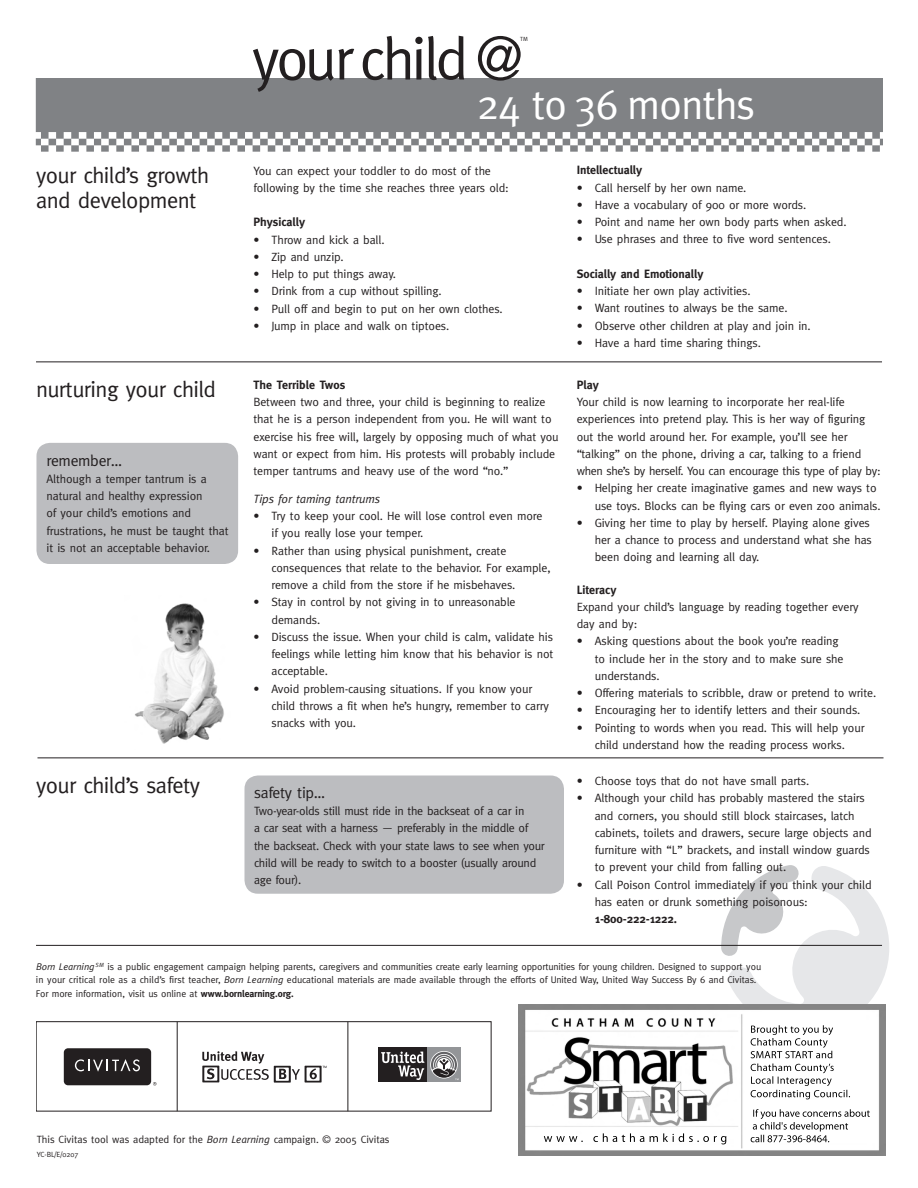
<style>
.page{position:relative;width:918px;height:1188px;background:#fff}
.page>*{position:absolute;margin:0;border:0;box-sizing:border-box;transform-origin:0 0}
.t1{font:60px "Meta";letter-spacing:-.05em;color:#231f20}
.t2{font:42px "Meta";letter-spacing:-.025em;color:#fff}
.section_heads{font:22.5px/25.5px "Meta";letter-spacing:-.025em;color:#231f20}
.blurb_heads{font:15.75px "Meta";letter-spacing:-.02em;color:#231f20}
.bullets_body{font:12px/17.2px "Meta";letter-spacing:-.01em;color:#231f20}
.main_body_8_11_5{font:12px/17.2px "Meta";letter-spacing:-.01em;color:#231f20}
.bold_subheads_8_11_5{font:700 12px "Meta";color:#231f20}
.main_body_8_11_5-2{font:italic 12px "Meta";letter-spacing:-.01em;color:#231f20}
.main_body_8_11_5-3{font:10.5px "Meta";letter-spacing:-.005em;color:#231f20}
.main_body_8_11_5-4{font:9.75px/13.5px "Meta";letter-spacing:-.01em;color:#231f20}
.main_body_8_11_5-5{font:7.5px "Meta";letter-spacing:-.005em;color:#231f20}
.t3{font:6px "Meta";color:#231f20}
.s1{font-weight:700}
.s2{font-style:italic}
</style>
<div class="page">
<svg style="left:721px;top:865px;width:168px;height:139px"></svg>
<div style="left:64px;top:1048px;width:87px;height:37px;background:#231f20;border-radius:4px"></div>
<svg style="left:153px;top:1082px;width:4px;height:4px"></svg>
<svg style="left:75px;top:1059px;width:65px;height:13px"></svg>
<hr style="left:348px;top:1022px;width:1px;height:89px;background:#231f20">
<hr style="left:177px;top:1022px;width:1px;height:89px;background:#231f20">
<svg style="left:378px;top:1047px;width:83px;height:35px"></svg>
<div style="left:427px;top:1048px;width:34px;height:34px;background:#939598"></div>
<svg style="left:430px;top:1051px;width:28px;height:28px"></svg>
<div style="left:379px;top:1048px;width:48px;height:34px;background:#231f20"></div>
<svg style="left:431px;top:1052px;width:28px;height:28px"></svg>
<svg style="left:381px;top:1052px;width:43px;height:28px"></svg>
<div style="left:36px;top:1021px;width:455px;height:90px;border:1px solid #231f20"></div>
<svg style="left:202px;top:1051px;width:125px;height:32px"></svg>
<img style="left:35px;top:78px;width:847px;height:74px">
<hr style="left:38px;top:758px;width:846px;height:1px;background:#231f20">
<hr style="left:36px;top:362px;width:846px;height:1px;background:#231f20">
<div style="left:244px;top:776px;width:320px;height:118px;background:#bcbdc0;border-radius:14px"></div>
<div style="left:36px;top:443px;width:202px;height:121px;background:#bcbdc0;border-radius:14px"></div>
<img style="left:135px;top:603px;width:89px;height:141px">
<hr style="left:36px;top:945px;width:846px;height:1px;background:#231f20">
<img style="left:518px;top:1004px;width:368px;height:152px">
<p class="t1" style="left:252px;top:24px;width:273px">yourchild @</p>
<p class="t3" style="left:520px;top:36px;width:9px">TM</p>
<p class="t2" style="left:477px;top:80px;width:280px">24 to 36 months</p>
<p class="section_heads" style="left:36px;top:162px;width:175px">your child’s growth and development</p>
<p class="main_body_8_11_5" style="left:254px;top:162px;width:257px">You can expect your toddler to do most of the following by the time she reaches three years old:</p>
<p class="bold_subheads_8_11_5" style="left:254px;top:215px;width:53px">Physically</p>
<p class="bullets_body" style="left:254px;top:231px;width:133px">• Throw and kick a ball.</p>
<p class="bullets_body" style="left:254px;top:248px;width:92px">• Zip and unzip.</p>
<p class="bullets_body" style="left:254px;top:265px;width:144px">• Help to put things away.</p>
<p class="bullets_body" style="left:254px;top:282px;width:190px">• Drink from a cup without spilling.</p>
<p class="bullets_body" style="left:254px;top:300px;width:251px">• Pull off and begin to put on her own clothes.</p>
<p class="bullets_body" style="left:254px;top:317px;width:197px">• Jump in place and walk on tiptoes.</p>
<p class="section_heads" style="left:36px;top:377px;width:182px">nurturing your child</p>
<p class="bold_subheads_8_11_5" style="left:254px;top:378px;width:93px">The Terrible Twos</p>
<p class="main_body_8_11_5" style="left:254px;top:393px;width:307px">Between two and three, your child is beginning to realize that he is a person independent from you. He will want to exercise his free will, largely by opposing much of what you want or expect from him. His protests will probably include temper tantrums and heavy use of the word “no.”</p>
<p class="main_body_8_11_5-2" style="left:254px;top:492px;width:128px">Tips for taming tantrums</p>
<p class="bullets_body" style="left:271px;top:507px;width:272px;text-indent:-18px">• Try to keep your cool. He will lose control even more if you really lose your temper.</p>
<p class="bullets_body" style="left:272px;top:542px;width:281px;text-indent:-18px">• Rather than using physical punishment, create consequences that relate to the behavior. For example, remove a child from the store if he misbehaves.</p>
<p class="bullets_body" style="left:272px;top:593px;width:246px;text-indent:-18px">• Stay in control by not giving in to unreasonable demands.</p>
<p class="bullets_body" style="left:272px;top:628px;width:283px;text-align:justify;text-indent:-18px">• Discuss the issue. When your child is calm, validate his feelings while letting him know that his behavior is not acceptable.</p>
<p class="bullets_body" style="left:272px;top:680px;width:279px;text-indent:-18px">• Avoid problem-causing situations. If you know your child throws a fit when he’s hungry, remember to carry snacks with you.</p>
<p class="blurb_heads" style="left:47px;top:451px;width:77px">remember…</p>
<p class="main_body_8_11_5" style="left:47px;top:470px;width:184px">Although a temper tantrum is a natural and healthy expression<br>of your child’s emotions and frustrations, he must be taught that it is not an acceptable behavior.</p>
<p class="bold_subheads_8_11_5" style="left:577px;top:163px;width:67px">Intellectually</p>
<p class="bullets_body" style="left:577px;top:179px;width:171px">• Call herself by her own name.</p>
<p class="bullets_body" style="left:577px;top:196px;width:231px">• Have a vocabulary of 900 or more words.</p>
<p class="bullets_body" style="left:577px;top:213px;width:271px">• Point and name her own body parts when asked.</p>
<p class="bullets_body" style="left:577px;top:230px;width:256px">• Use phrases and three to five word sentences.</p>
<p class="bold_subheads_8_11_5" style="left:577px;top:267px;width:128px">Socially and Emotionally</p>
<p class="bullets_body" style="left:577px;top:282px;width:175px">• Initiate her own play activities.</p>
<p class="bullets_body" style="left:577px;top:299px;width:212px">• Want routines to always be the same.</p>
<p class="bullets_body" style="left:577px;top:317px;width:235px">• Observe other children at play and join in.</p>
<p class="bullets_body" style="left:577px;top:334px;width:186px">• Have a hard time sharing things.</p>
<p class="bold_subheads_8_11_5" style="left:577px;top:378px;width:24px">Play</p>
<p class="main_body_8_11_5" style="left:577px;top:393px;width:305px">Your child is now learning to incorporate her real-life experiences into pretend play. This is her way of figuring out the world around her. For example, you’ll see her “talking” on the phone, driving a car, talking to a friend when she’s by herself. You can encourage this type of play by:</p>
<p class="bullets_body" style="left:595px;top:479px;width:287px;text-indent:-18px">• Helping her create imaginative games and new ways to use toys. Blocks can be flying cars or even zoo animals.</p>
<p class="bullets_body" style="left:595px;top:514px;width:279px;text-indent:-18px">• Giving her time to play by herself. Playing alone gives her a chance to process and understand what she has been doing and learning all day.</p>
<p class="bold_subheads_8_11_5" style="left:577px;top:582px;width:41px">Literacy</p>
<p class="main_body_8_11_5" style="left:577px;top:598px;width:283px">Expand your child’s language by reading together every day and by:</p>
<p class="main_body_8_11_5" style="left:595px;top:632px;width:250px;text-indent:-18px">• Asking questions about the book you’re reading to include her in the story and to make sure she understands.</p>
<p class="main_body_8_11_5" style="left:577px;top:684px;width:301px">• Offering materials to scribble, draw or pretend to write.</p>
<p class="main_body_8_11_5" style="left:577px;top:701px;width:285px">• Encouraging her to identify letters and their sounds.</p>
<p class="main_body_8_11_5" style="left:577px;top:719px;width:289px;text-align:center">• Pointing to words when you read. This will help your child understand how the reading process works.</p>
<p class="section_heads" style="left:36px;top:773px;width:166px">your child’s safety</p>
<p class="bullets_body" style="left:577px;top:772px;width:234px">• Choose toys that do not have small parts.</p>
<p class="blurb_heads" style="left:254px;top:783px;width:72px">safety tip…</p>
<p class="main_body_8_11_5" style="left:254px;top:802px;width:272px">Two-year-olds still must ride in the backseat of a car in</p>
<p class="main_body_8_11_5" style="left:254px;top:820px;width:292px">a car seat with a harness — preferably in the middle of the backseat. Check with your state laws to see when your child will be ready to switch to a booster (usually around age four).</p>
<p class="bullets_body" style="left:595px;top:789px;width:278px;text-indent:-18px">• Although your child has probably mastered the stairs and corners, you should still block staircases, latch cabinets, toilets and drawers, secure large objects and furniture with “L” brackets, and install window guards to prevent your child from falling out.</p>
<p class="bullets_body" style="left:595px;top:876px;width:278px;text-indent:-18px">• Call Poison Control immediately if you think your child has eaten or drunk something poisonous:<br><span class="s1">1-800-222-1222.</span></p>
<p class="main_body_8_11_5-4" style="left:36px;top:959px;width:727px"><span class="s2">Born Learning</span> <sup>SM</sup> is a public engagement campaign helping parents, caregivers and communities create early learning opportunities for young children. Designed to support you in your critical role as a child’s first teacher, <span class="s2">Born Learning</span> educational materials are made available through the efforts of United Way, United Way Success By 6 and Civitas.</p>
<p class="main_body_8_11_5-4" style="left:36px;top:986px;width:259px">For more information, visit us online at <span class="s1">www.bornlearning.org.</span></p>
<p class="main_body_8_11_5-3" style="left:37px;top:1134px;width:354px">This Civitas tool was adapted for the <span class="s2">Born Learning</span> campaign. © 2005 Civitas</p>
<p class="main_body_8_11_5-5" style="left:37px;top:1150px;width:43px">YC-BL/E/0207</p>
</div>
